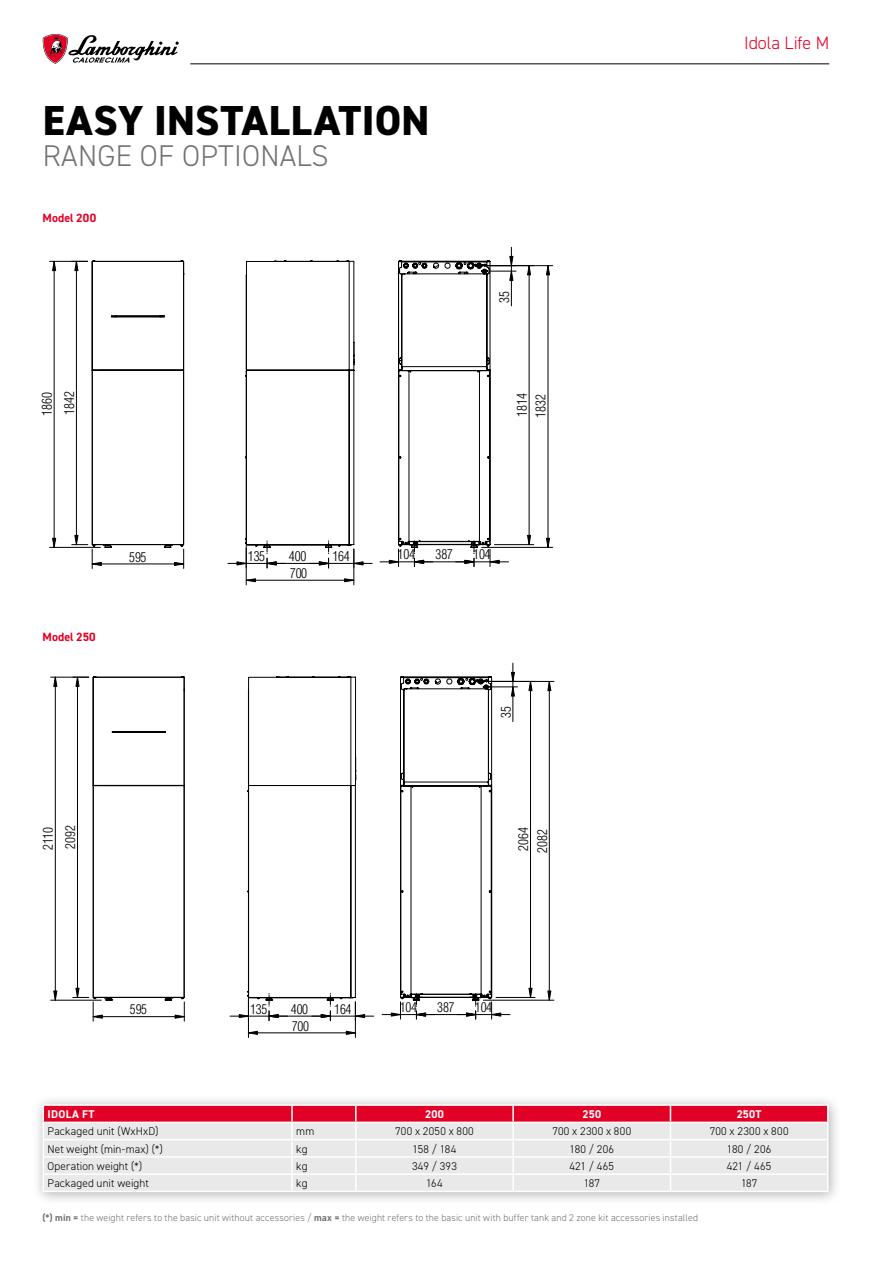
<style>
.page{position:relative;width:893px;height:1263px;background:#fff}
.page>*{position:absolute;margin:0;border:0;box-sizing:border-box;transform-origin:0 0}
.t1{font:800 42px "DIN2014";letter-spacing:.01em;color:#000}
.t2{font:300 30px "DIN2014";letter-spacing:.01em;color:#707172}
.t3{font:300 18px "DIN2014";letter-spacing:-.01em;color:#e20026}
.t4{font:300 condensed 13.35px/18.9px "Helvetica LT Std";color:#000}
.t5{font:700 12px "DIN2014";letter-spacing:.005em;color:#e20026}
.t6{font:300 11.25px "DIN2014";letter-spacing:.015em;color:#000}
.t7{font:700 11.25px "DIN2014";letter-spacing:.025em;color:#fff}
.t8{font:300 9.75px "DIN2014";letter-spacing:.015em;color:#707172}
.s1{font-weight:700}
</style>
<div class="page">
<hr style="left:50px;top:547px;width:50px;height:1px;background:#000">
<hr style="left:50px;top:261px;width:38px;height:1px;background:#000">
<svg style="left:52px;top:538px;width:4px;height:10px"></svg>
<svg style="left:52px;top:260px;width:4px;height:11px"></svg>
<hr style="left:54px;top:261px;width:1px;height:286px;background:#000">
<hr style="left:494px;top:544px;width:40px;height:1px;background:#000">
<svg style="left:527px;top:535px;width:4px;height:11px"></svg>
<svg style="left:527px;top:266px;width:4px;height:9px"></svg>
<hr style="left:529px;top:266px;width:1px;height:279px;background:#000">
<hr style="left:482px;top:547px;width:71px;height:1px;background:#000">
<hr style="left:475px;top:265px;width:78px;height:1px;background:#000">
<svg style="left:546px;top:538px;width:4px;height:10px"></svg>
<svg style="left:546px;top:265px;width:4px;height:10px"></svg>
<hr style="left:548px;top:266px;width:1px;height:281px;background:#000">
<svg style="left:72px;top:260px;width:113px;height:308px"></svg>
<hr style="left:92px;top:564px;width:92px;height:1px;background:#000">
<hr style="left:246px;top:548px;width:1px;height:37px;background:#000">
<hr style="left:354px;top:549px;width:1px;height:36px;background:#000">
<svg style="left:245px;top:579px;width:11px;height:3px"></svg>
<svg style="left:344px;top:579px;width:11px;height:3px"></svg>
<hr style="left:246px;top:580px;width:108px;height:1px;background:#000">
<hr style="left:511px;top:247px;width:1px;height:59px;background:#000">
<hr style="left:310px;top:563px;width:62px;height:1px;background:#000">
<svg style="left:237px;top:260px;width:126px;height:308px"></svg>
<hr style="left:228px;top:563px;width:58px;height:1px;background:#000">
<hr style="left:380px;top:562px;width:53px;height:1px;background:#000">
<svg style="left:389px;top:256px;width:127px;height:310px"></svg>
<hr style="left:456px;top:562px;width:52px;height:1px;background:#000">
<hr style="left:51px;top:1000px;width:50px;height:1px;background:#000">
<hr style="left:51px;top:677px;width:38px;height:1px;background:#000">
<svg style="left:54px;top:991px;width:3px;height:10px"></svg>
<svg style="left:54px;top:676px;width:3px;height:10px"></svg>
<hr style="left:55px;top:677px;width:1px;height:323px;background:#000">
<hr style="left:496px;top:997px;width:39px;height:1px;background:#000">
<svg style="left:529px;top:988px;width:3px;height:9px"></svg>
<svg style="left:529px;top:680px;width:3px;height:11px"></svg>
<hr style="left:530px;top:681px;width:1px;height:316px;background:#000">
<hr style="left:483px;top:1000px;width:71px;height:1px;background:#000">
<hr style="left:477px;top:681px;width:77px;height:1px;background:#000">
<svg style="left:548px;top:991px;width:3px;height:10px"></svg>
<svg style="left:548px;top:680px;width:3px;height:11px"></svg>
<hr style="left:549px;top:681px;width:1px;height:319px;background:#000">
<svg style="left:73px;top:676px;width:112px;height:345px"></svg>
<hr style="left:93px;top:1016px;width:91px;height:1px;background:#000">
<hr style="left:248px;top:1001px;width:1px;height:36px;background:#000">
<hr style="left:355px;top:1002px;width:1px;height:35px;background:#000">
<svg style="left:247px;top:1031px;width:11px;height:3px"></svg>
<svg style="left:346px;top:1031px;width:10px;height:3px"></svg>
<hr style="left:248px;top:1032px;width:107px;height:1px;background:#000">
<hr style="left:513px;top:663px;width:1px;height:59px;background:#000">
<hr style="left:382px;top:1014px;width:53px;height:1px;background:#000">
<svg style="left:391px;top:672px;width:127px;height:347px"></svg>
<hr style="left:457px;top:1014px;width:53px;height:1px;background:#000">
<hr style="left:230px;top:1016px;width:57px;height:1px;background:#000">
<svg style="left:239px;top:676px;width:126px;height:345px"></svg>
<hr style="left:312px;top:1016px;width:62px;height:1px;background:#000">
<div style="left:32px;top:1094px;width:809px;height:111px;background:#000;opacity:.3"></div>
<hr style="left:43px;top:1104px;width:249px;height:2px;background:#fff">
<hr style="left:292px;top:1104px;width:64px;height:2px;background:#fff">
<hr style="left:356px;top:1104px;width:157px;height:2px;background:#fff">
<hr style="left:513px;top:1104px;width:157px;height:2px;background:#fff">
<hr style="left:670px;top:1104px;width:159px;height:2px;background:#fff">
<svg style="left:43px;top:1105px;width:786px;height:86px"></svg>
<hr style="left:43px;top:1191px;width:249px;height:1px;background:#fff">
<hr style="left:292px;top:1191px;width:64px;height:1px;background:#fff">
<hr style="left:356px;top:1191px;width:157px;height:1px;background:#fff">
<hr style="left:513px;top:1191px;width:157px;height:1px;background:#fff">
<hr style="left:670px;top:1191px;width:159px;height:1px;background:#fff">
<hr style="left:190px;top:63px;width:639px;height:1px;background:#000">
<svg style="left:42px;top:34px;width:137px;height:30px"></svg>
<h1 class="t1" style="left:43px;top:92px;width:388px">EASY INSTALLATION</h1>
<h2 class="t2" style="left:43px;top:138px;width:287px">RANGE OF OPTIONALS</h2>
<p class="t5" style="left:43px;top:210px;width:55px">Model 200</p>
<p class="t4" style="left:495px;top:303px;width:13px;rotate:-90deg">35</p>
<p class="t4" style="left:36px;top:416px;width:27px;line-height:22.4px;rotate:-90deg">1860<br>1842</p>
<p class="t4" style="left:512px;top:418px;width:27px;rotate:-90deg">1814<br>1832</p>
<p class="t5" style="left:43px;top:629px;width:55px">Model 250</p>
<p class="t4" style="left:129px;top:547px;width:19px">595</p>
<p class="t4" style="left:248px;top:547px;width:19px">135</p>
<p class="t4" style="left:332px;top:547px;width:19px">164</p>
<p class="t4" style="left:398px;top:545px;width:19px">104</p>
<p class="t4" style="left:473px;top:545px;width:19px">104</p>
<p class="t4" style="left:289px;top:547px;width:19px">400</p>
<p class="t4" style="left:435px;top:545px;width:19px">387</p>
<p class="t4" style="left:290px;top:564px;width:19px">700</p>
<p class="t4" style="left:496px;top:718px;width:13px;rotate:-90deg">35</p>
<p class="t4" style="left:37px;top:850px;width:26px;line-height:22.2px;rotate:-90deg">2110<br>2092</p>
<p class="t4" style="left:514px;top:852px;width:27px;rotate:-90deg">2064<br>2082</p>
<p class="t4" style="left:130px;top:1000px;width:19px">595</p>
<p class="t4" style="left:250px;top:999px;width:19px">135</p>
<p class="t4" style="left:334px;top:999px;width:19px">164</p>
<p class="t4" style="left:400px;top:998px;width:19px">104</p>
<p class="t4" style="left:475px;top:998px;width:19px">104</p>
<p class="t4" style="left:291px;top:999px;width:19px">400</p>
<p class="t4" style="left:437px;top:998px;width:19px">387</p>
<p class="t4" style="left:292px;top:1016px;width:19px">700</p>
<h3 class="t3" style="left:744px;top:31px;width:86px">Idola Life M</h3>
<p class="t7" style="left:48px;top:1107px;width:49px">IDOLA FT</p>
<p class="t7" style="left:425px;top:1107px;width:20px">200</p>
<p class="t7" style="left:583px;top:1107px;width:20px">250</p>
<p class="t7" style="left:737px;top:1107px;width:26px">250T</p>
<p class="t6" style="left:48px;top:1125px;width:112px">Packaged unit (WxHxD)</p>
<p class="t6" style="left:296px;top:1125px;width:20px">mm</p>
<p class="t6" style="left:395px;top:1125px;width:80px">700 x 2050 x 800</p>
<p class="t6" style="left:552px;top:1125px;width:80px">700 x 2300 x 800</p>
<p class="t6" style="left:710px;top:1125px;width:80px">700 x 2300 x 800</p>
<p class="t6" style="left:48px;top:1142px;width:117px">Net weight (min-max) (*)</p>
<p class="t6" style="left:296px;top:1142px;width:13px">kg</p>
<p class="t6" style="left:413px;top:1142px;width:45px">158 / 184</p>
<p class="t6" style="left:570px;top:1142px;width:46px">180 / 206</p>
<p class="t6" style="left:727px;top:1142px;width:46px">180 / 206</p>
<p class="t6" style="left:48px;top:1159px;width:96px">Operation weight (*)</p>
<p class="t6" style="left:296px;top:1159px;width:13px">kg</p>
<p class="t6" style="left:412px;top:1159px;width:46px">349 / 393</p>
<p class="t6" style="left:569px;top:1159px;width:46px">421 / 465</p>
<p class="t6" style="left:727px;top:1159px;width:46px">421 / 465</p>
<p class="t6" style="left:48px;top:1176px;width:103px">Packaged unit weight</p>
<p class="t6" style="left:296px;top:1176px;width:13px">kg</p>
<p class="t6" style="left:426px;top:1176px;width:18px">164</p>
<p class="t6" style="left:584px;top:1176px;width:18px">187</p>
<p class="t6" style="left:741px;top:1176px;width:18px">187</p>
<p class="t8" style="left:43px;top:1212px;width:657px"><span class="s1">(*) min =</span> the weight refers to the basic unit without accessories / <span class="s1">max =</span> the weight refers to the basic unit with buffer tank and 2 zone kit accessories installed</p>
</div>
